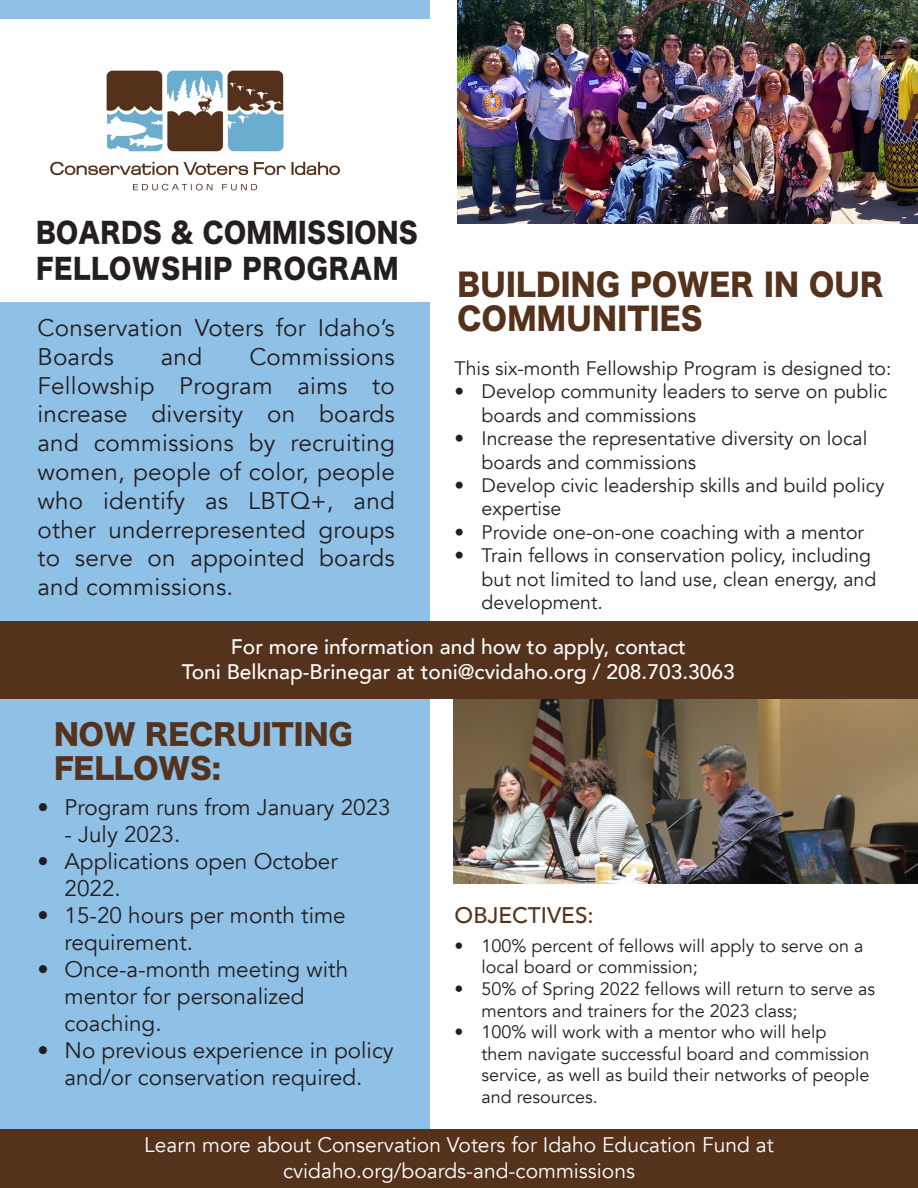
<style>
.page{position:relative;width:918px;height:1188px;background:#fff}
.page>*{position:absolute;margin:0;border:0;box-sizing:border-box;transform-origin:0 0}
.t1{font:30.45px/34.2px "Hira Kaku Std W8";letter-spacing:.01em;color:#55321b;scale:.93 1}
.t2{font:28.5px "Hira Kaku Std W8";color:#55321b}
.t3{font:27.75px/36px "Hira Kaku Std W8";letter-spacing:.02em;color:#231f20;scale:.9 1}
.t4{font:24px/28.8px "Avenir";letter-spacing:.01em;color:#231f20}
.t5{font:22.5px/27px "Avenir";color:#231f20}
.t6{font:500 22.5px "Avenir";color:#55321b}
.t7{font:500 21px/25.2px "Avenir";color:#fff;text-align:center}
.t8{font:21px "Avenir";color:#fff}
.t9{font:19.5px/23.4px "Avenir";color:#231f20}
.t10{font:18px/21.6px "Avenir";color:#231f20}
</style>
<div class="page">
<div style="left:0;top:0;width:430px;height:1188px;background:#8fc0e6"></div>
<div style="left:0;top:19px;width:430px;height:283px;background:#fff"></div>
<img style="left:50px;top:70px;width:290px;height:121px">
<div style="left:0;top:621px;width:918px;height:78px;background:#55321b"></div>
<div style="left:0;top:1130px;width:918px;height:58px;background:#55321b"></div>
<img style="left:458px;top:0;width:460px;height:223px">
<img style="left:453px;top:699px;width:465px;height:184px">
<p class="t3" style="left:36px;top:215px;width:426px">BOARDS &amp; COMMISSIONS<br>FELLOWSHIP PROGRAM</p>
<p class="t1" style="left:458px;top:268px;width:459px">BUILDING POWER IN OUR<br>COMMUNITIES</p>
<p class="t9" style="left:455px;top:357px;width:438px">This six-month Fellowship Program is designed to:</p>
<p class="t9" style="left:482px;top:380px;width:407px;text-indent:-27px">• Develop community leaders to serve on public boards and commissions</p>
<p class="t9" style="left:482px;top:427px;width:387px;text-indent:-27px">• Increase the representative diversity on local boards and commissions</p>
<p class="t9" style="left:482px;top:474px;width:404px;text-indent:-27px">• Develop civic leadership skills and build policy expertise</p>
<p class="t9" style="left:455px;top:521px;width:411px">• Provide one-on-one coaching with a mentor</p>
<p class="t9" style="left:482px;top:544px;width:396px;text-indent:-27px">• Train fellows in conservation policy, including but not limited to land use, clean energy, and development.</p>
<p class="t7" style="left:182px;top:633px;width:554px">For more information and how to apply, contact<br>Toni Belknap-Brinegar at toni@cvidaho.org / 208.703.3063</p>
<p class="t2" style="left:54px;top:718px;width:300px">NOW RECRUITING</p>
<p class="t2" style="left:54px;top:753px;width:168px">FELLOWS:</p>
<p class="t5" style="left:38px;top:794px;width:355px">• Program runs from January 2023</p>
<p class="t5" style="left:64px;top:821px;width:117px">- July 2023.</p>
<p class="t5" style="left:64px;top:848px;width:275px;text-indent:-27px">• Applications open October<br>2022.</p>
<p class="t5" style="left:64px;top:902px;width:283px;text-indent:-27px">• 15-20 hours per month time requirement.</p>
<p class="t5" style="left:64px;top:956px;width:285px;text-indent:-27px">• Once-a-month meeting with mentor for personalized coaching.</p>
<p class="t5" style="left:38px;top:1037px;width:358px;text-align:center">• No previous experience in policy and/or conservation required.</p>
<p class="t4" style="left:38px;top:314px;width:359px">Conservation Voters for Idaho’s<br>Boards</p>
<p class="t4" style="left:161px;top:343px;width:43px">and</p>
<p class="t4" style="left:38px;top:343px;width:359px;text-align:justify;text-indent:212px">Commissions Fellowship Program aims to increase diversity on boards and commissions by recruiting women, people of color, people who identify as LBTQ+, and other underrepresented groups to serve on appointed boards and commissions.</p>
<p class="t6" style="left:455px;top:896px;width:141px">OBJECTIVES:</p>
<p class="t10" style="left:482px;top:935px;width:383px;text-indent:-27px">• 100% percent of fellows will apply to serve on a local board or commission;</p>
<p class="t10" style="left:482px;top:978px;width:395px;text-indent:-27px">• 50% of Spring 2022 fellows will return to serve as mentors and trainers for the 2023 class;</p>
<p class="t10" style="left:482px;top:1021px;width:389px;text-indent:-27px">• 100% will work with a mentor who will help them navigate successful board and commission service, as well as build their networks of people and resources.</p>
<p class="t8" style="left:144px;top:1133px;width:631px">Learn more about Conservation Voters for Idaho Education Fund at</p>
<p class="t8" style="left:283px;top:1158px;width:353px">cvidaho.org/boards-and-commissions</p>
</div>
